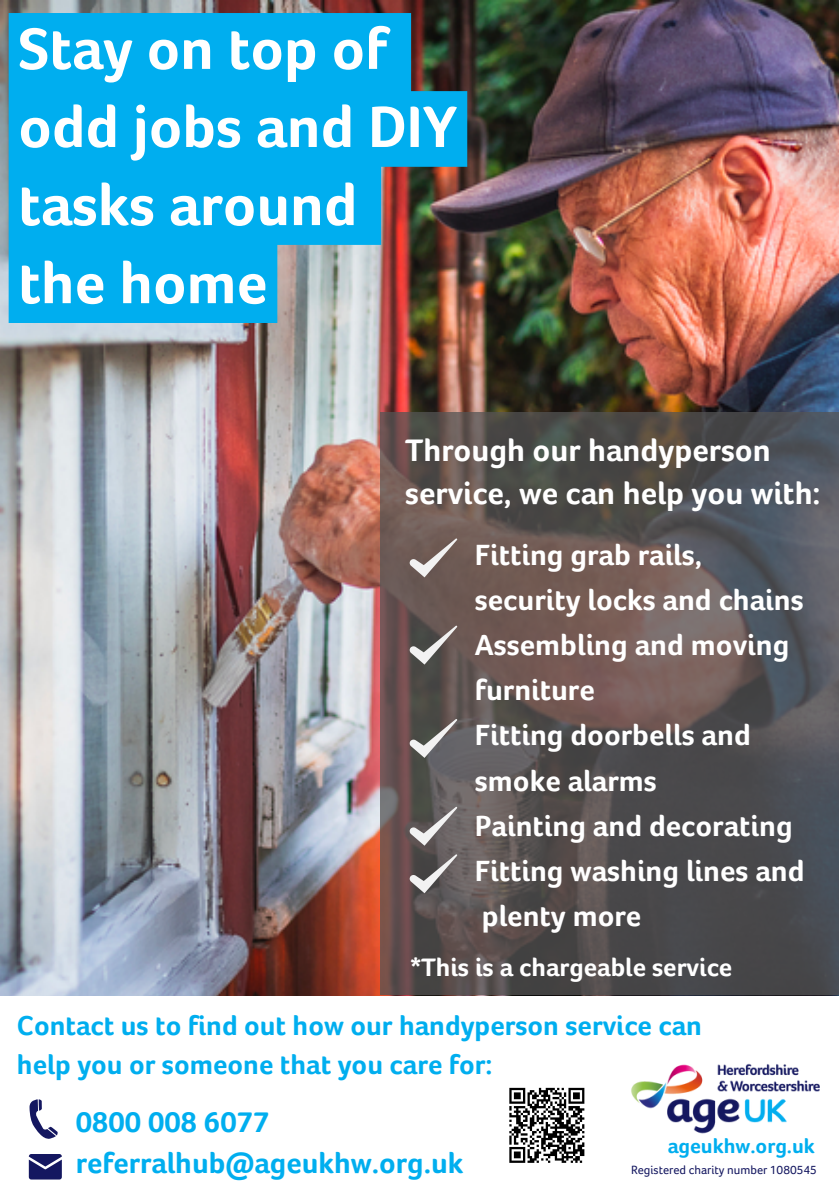
<style>
.page{position:relative;width:839px;height:1191px;background:#fff}
.page>*{position:absolute;margin:0;border:0;box-sizing:border-box;transform-origin:0 0}
.t1{font:700 60px/78px "Foco Age UK";color:#fff}
.t2{font:700 32px/43.6px "Foco Age UK";color:#fff}
.t3{font:700 30px/45px "Foco Age UK";color:#fff}
.t4{font:700 29.8px/40.6px "Foco Age UK";color:#00aeef}
.t5{font:700 28px/39px "Foco Age UK";color:#00aeef}
.t6{font:700 26px "Foco Age UK";color:#fff}
.t7{font:700 21px "Foco Age UK";color:#00aeef}
.t8{font:12.2px "Foco Age UK";color:#141760}
</style>
<div class="page">
<img style="left:0;top:0;width:838px;height:996px">
<svg style="left:380px;top:412px;width:458px;height:583px;background:#5a5252"></svg>
<svg style="left:409px;top:538px;width:48px;height:39px"></svg>
<svg style="left:409px;top:626px;width:48px;height:39px"></svg>
<svg style="left:409px;top:719px;width:48px;height:39px"></svg>
<svg style="left:409px;top:807px;width:48px;height:39px"></svg>
<svg style="left:409px;top:854px;width:48px;height:39px"></svg>
<svg style="left:29px;top:1154px;width:33px;height:26px"></svg>
<svg style="left:29px;top:1099px;width:29px;height:40px"></svg>
<img style="left:631px;top:1063px;width:189px;height:71px">
<svg style="left:509px;top:1087px;width:76px;height:76px"></svg>
<svg style="left:9px;top:13px;width:458px;height:310px;background:#17a0d3"></svg>
<h1 class="t1" style="left:18px;top:10px;width:440px">Stay on top of odd jobs and DIY tasks around the home</h1>
<p class="t2" style="left:405px;top:428px;width:417px">Through our handyperson service, we can help you with:</p>
<p class="t3" style="left:475px;top:533px;width:331px">Fitting grab rails, security locks and chains<br>Assembling and moving furniture<br>Fitting doorbells and smoke alarms<br>Painting and decorating<br>Fitting washing lines and plenty more</p>
<p class="t6" style="left:410px;top:953px;width:323px">*This is a chargeable service</p>
<p class="t5" style="left:17px;top:1006px;width:686px">Contact us to find out how our handyperson service can help you or someone that you care for:</p>
<p class="t4" style="left:76px;top:1102px;width:389px">0800 008 6077 referralhub@ageukhw.org.uk</p>
<p class="t7" style="left:667px;top:1134px;width:149px">ageukhw.org.uk</p>
<p class="t8" style="left:631px;top:1164px;width:187px">Registered charity number 1080545</p>
</div>
